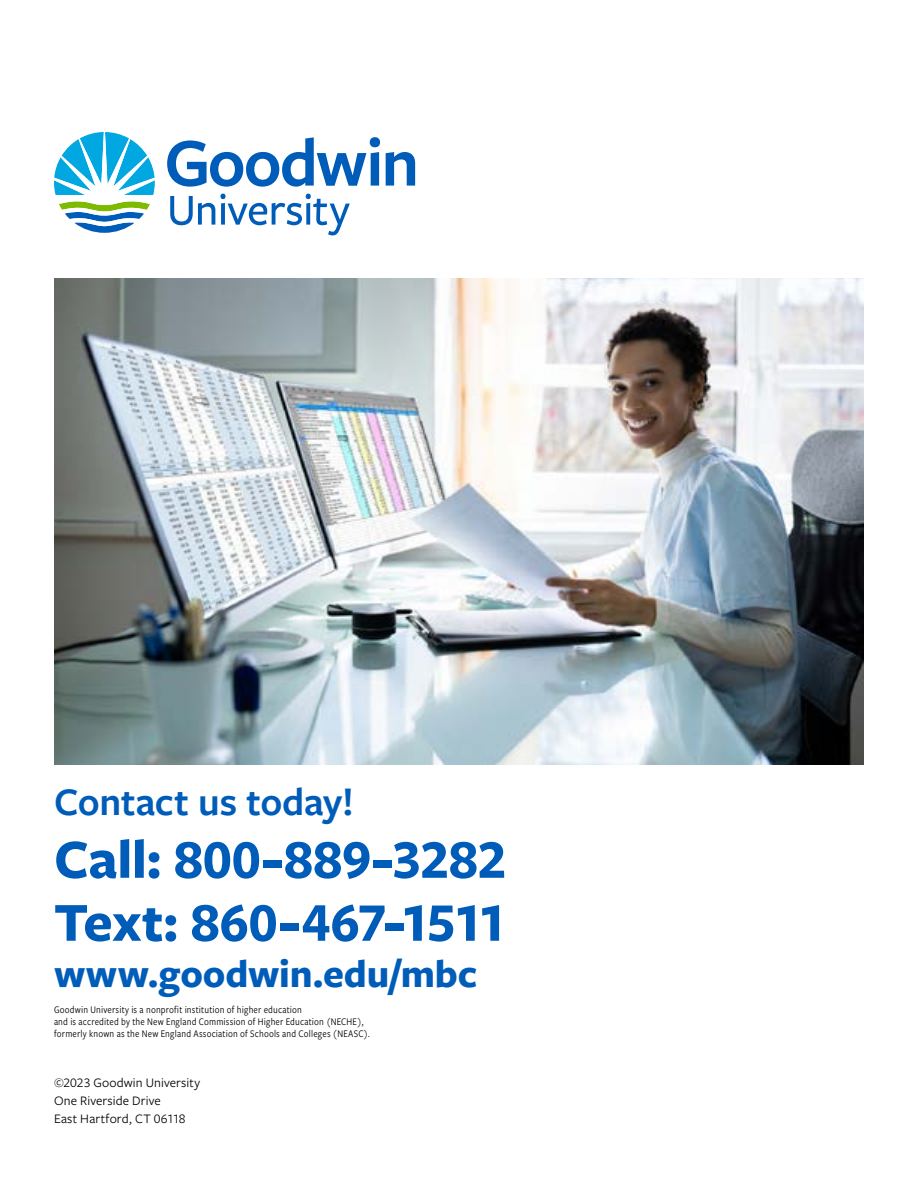
<style>
.page{position:relative;width:918px;height:1188px;background:#fff}
.page>*{position:absolute;margin:0;border:0;box-sizing:border-box;transform-origin:0 0}
.t1{font:700 57px/63px "Freight Sans Pro";color:#005cb9}
.t2{font:700 40.5px "Freight Sans Pro";letter-spacing:-.005em;color:#005cb9}
.t3{font:600 40.5px "Freight Sans Pro";letter-spacing:-.005em;color:#005cb9}
.t4{font:13.5px/18px "Freight Sans Pro";letter-spacing:.01em;color:#000}
.t5{font:10.5px/12px "Freight Sans Cnd Pro";letter-spacing:.015em;color:#000}
</style>
<div class="page">
<img style="left:55px;top:278px;width:808px;height:487px">
<svg style="left:167px;top:137px;width:212px;height:50px"></svg>
<svg style="left:386px;top:152px;width:29px;height:34px"></svg>
<svg style="left:170px;top:194px;width:180px;height:41px"></svg>
<svg style="left:54px;top:132px;width:101px;height:101px"></svg>
<h2 class="t3" style="left:54px;top:774px;width:301px">Contact us today!</h2>
<h1 class="t1" style="left:54px;top:826px;width:454px">Call: 800-889-3282<br>Text: 860-467-1511</h1>
<h2 class="t2" style="left:54px;top:946px;width:425px">www.goodwin.edu/mbc</h2>
<p class="t5" style="left:54px;top:1003px;width:318px">Goodwin University is a nonprofit institution of higher education<br>and is accredited by the New England Commission of Higher Education (NECHE), formerly known as the New England Association of Schools and Colleges (NEASC).</p>
<p class="t4" style="left:54px;top:1073px;width:148px">©2023 Goodwin University<br>One Riverside Drive<br>East Hartford, CT 06118</p>
</div>
